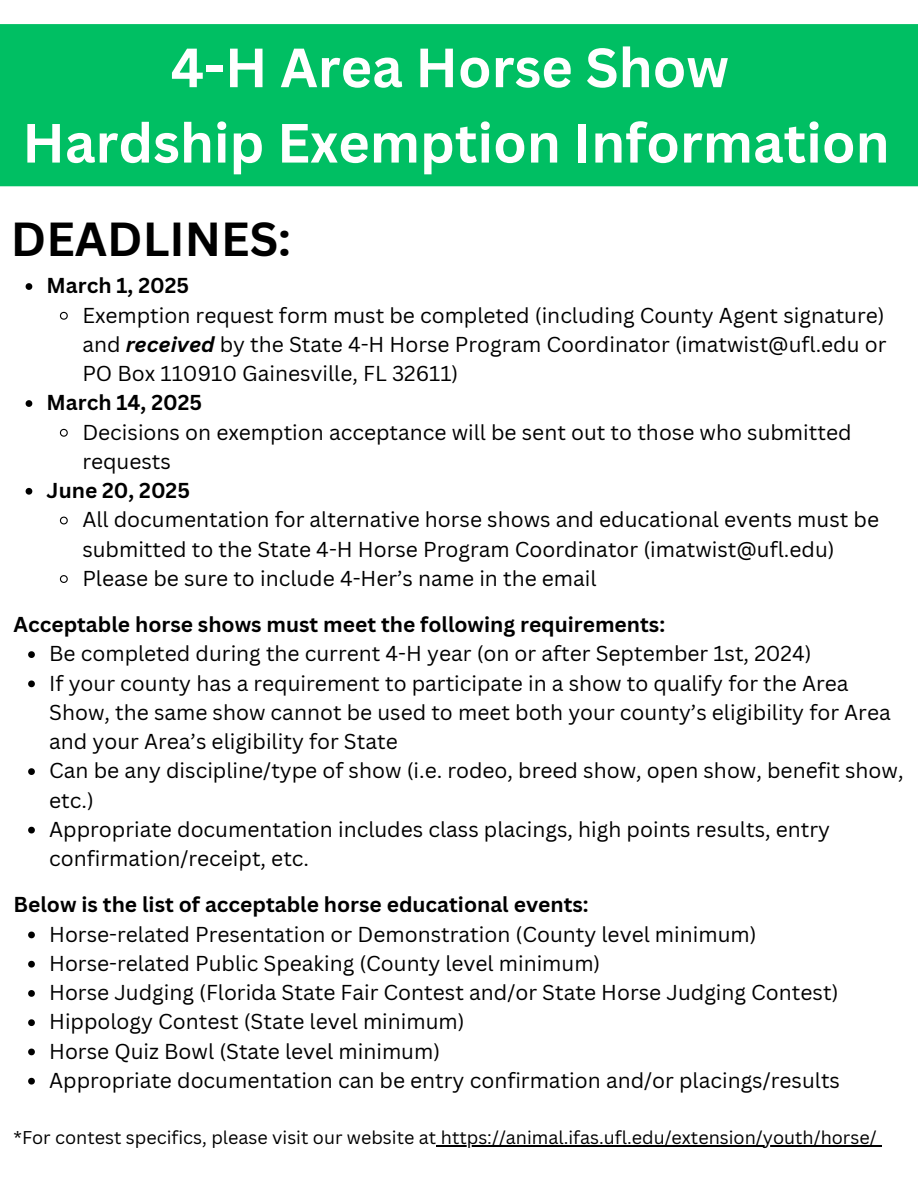
<style>
.page{position:relative;width:918px;height:1188px;background:#fff}
.page>*{position:absolute;margin:0;border:0;box-sizing:border-box;transform-origin:0 0}
.t1{font:700 54px/75.3px "Canva Sans";color:#fff;text-align:center}
.t2{font:700 46.5px "Canva Sans";color:#000}
.t3{font:21px/29.2px "Canva Sans";color:#000}
.t4{font:700 21px "Canva Sans";color:#000}
.t5{font:18px "Canva Sans";color:#000}
.s1{font-weight:700;font-style:italic}
</style>
<div class="page">
<div style="left:0;top:24px;width:918px;height:162px;background:#00bf63"></div>
<svg style="left:28px;top:651px;width:7px;height:7px"></svg>
<svg style="left:28px;top:680px;width:7px;height:7px"></svg>
<svg style="left:28px;top:768px;width:7px;height:7px"></svg>
<svg style="left:28px;top:827px;width:7px;height:6px"></svg>
<svg style="left:28px;top:932px;width:7px;height:6px"></svg>
<svg style="left:28px;top:961px;width:7px;height:7px"></svg>
<svg style="left:28px;top:990px;width:7px;height:7px"></svg>
<svg style="left:28px;top:1019px;width:7px;height:7px"></svg>
<svg style="left:28px;top:1049px;width:7px;height:6px"></svg>
<svg style="left:28px;top:1078px;width:7px;height:7px"></svg>
<hr style="left:436px;top:1145px;width:441px;height:1px;background:#000">
<svg style="left:26px;top:283px;width:6px;height:7px"></svg>
<svg style="left:59px;top:311px;width:9px;height:9px"></svg>
<svg style="left:26px;top:400px;width:6px;height:7px"></svg>
<svg style="left:59px;top:428px;width:9px;height:9px"></svg>
<svg style="left:26px;top:488px;width:6px;height:7px"></svg>
<svg style="left:59px;top:516px;width:9px;height:9px"></svg>
<svg style="left:59px;top:575px;width:9px;height:8px"></svg>
<h1 class="t1" style="left:22px;top:29px;width:869px">4-H Area Horse Show<br>Hardship Exemption Information</h1>
<p class="t2" style="left:11px;top:206px;width:282px">DEADLINES:</p>
<p class="t4" style="left:47px;top:271px;width:144px">March 1, 2025</p>
<p class="t3" style="left:82px;top:300px;width:806px;text-align:justify">Exemption request form must be completed (including County Agent signature) and <span class="s1">received</span> by the State 4-H Horse Program Coordinator (imatwist@ufl.edu or PO Box 110910 Gainesville, FL 32611)</p>
<p class="t4" style="left:47px;top:388px;width:157px">March 14, 2025</p>
<p class="t3" style="left:82px;top:417px;width:771px">Decisions on exemption acceptance will be sent out to those who submitted requests</p>
<p class="t4" style="left:47px;top:476px;width:145px">June 20, 2025</p>
<p class="t3" style="left:82px;top:505px;width:798px">All documentation for alternative horse shows and educational events must be submitted to the State 4-H Horse Program Coordinator (imatwist@ufl.edu)<br>Please be sure to include 4-Her’s name in the email</p>
<h2 class="t4" style="left:14px;top:610px;width:653px">Acceptable horse shows must meet the following requirements:</h2>
<p class="t3" style="left:49px;top:639px;width:764px">Be completed during the current 4-H year (on or after September 1st, 2024)</p>
<p class="t3" style="left:49px;top:668px;width:843px">If your county has a requirement to participate in a show to qualify for the Area<br>Show, the same show cannot be used to meet both your county’s eligibility for Area and your Area’s eligibility for State</p>
<p class="t3" style="left:49px;top:756px;width:856px">Can be any discipline/type of show (i.e. rodeo, breed show, open show, benefit show, etc.)</p>
<p class="t3" style="left:49px;top:814px;width:782px">Appropriate documentation includes class placings, high points results, entry confirmation/receipt, etc.</p>
<p class="t4" style="left:14px;top:890px;width:577px">Below is the list of acceptable horse educational events:</p>
<p class="t3" style="left:49px;top:919px;width:709px">Horse-related Presentation or Demonstration (County level minimum)</p>
<p class="t3" style="left:49px;top:948px;width:553px">Horse-related Public Speaking (County level minimum)</p>
<h3 class="t3" style="left:49px;top:977px;width:791px">Horse Judging (Florida State Fair Contest and/or State Horse Judging Contest)</h3>
<p class="t3" style="left:49px;top:1007px;width:417px">Hippology Contest (State level minimum)</p>
<p class="t3" style="left:49px;top:1036px;width:393px">Horse Quiz Bowl (State level minimum)</p>
<p class="t3" style="left:49px;top:1065px;width:792px">Appropriate documentation can be entry confirmation and/or placings/results</p>
<p class="t5" style="left:14px;top:1125px;width:865px">*For contest specifics, please visit our website at https://animal.ifas.ufl.edu/extension/youth/horse/</p>
</div>
